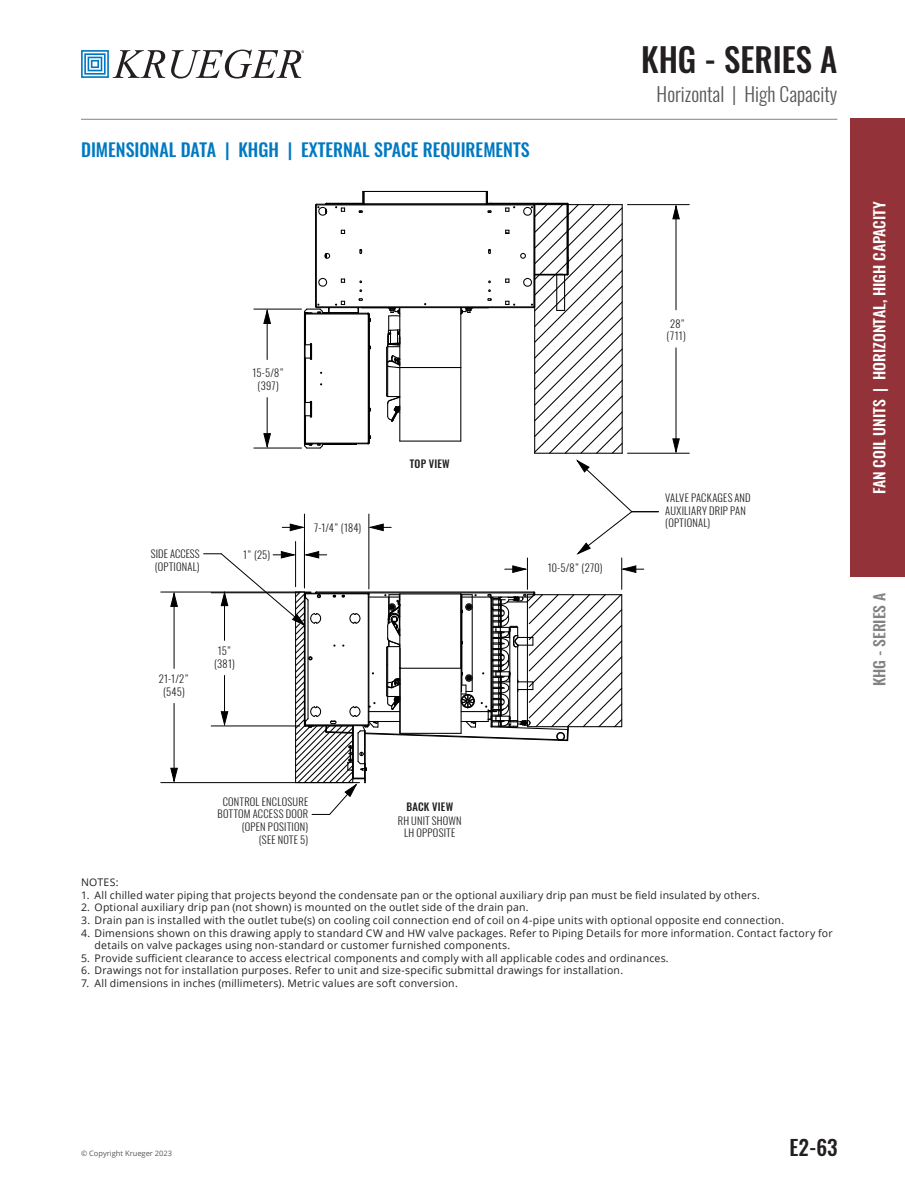
<style>
.page{position:relative;width:905px;height:1188px;background:#fff}
.page>*{position:absolute;margin:0;border:0;box-sizing:border-box;transform-origin:0 0}
.NEW_PAGE_TITLE{font:500 33px "Oswald";color:#231f20}
.t1{font:500 21px "Oswald";color:#231f20}
.NEW_SUBTITLE_-_GRAY{font:300 19.5px "Oswald";color:#57585a}
.NEW_BLUE_TITLE{font:500 18px "Oswald";color:#0079c2}
.t2{font:500 15px "Oswald";color:#fff;scale:1.05 1}
.t3{font:500 15px "Oswald";color:#808285;scale:1.05 1}
.NOTES{font:10.5px/12.6px "Open Sans";letter-spacing:.02em;color:#231f20}
.t4{font:300 10.5px/12.6px "Oswald";letter-spacing:.02em;color:#231f20;text-align:center}
.t5{font:500 10.5px "Oswald";letter-spacing:.025em;color:#231f20}
.t6{font:7.5px "Open Sans";color:#57585a}
</style>
<div class="page">
<svg style="left:81px;top:50px;width:84px;height:28px"></svg>
<svg style="left:171px;top:50px;width:133px;height:29px"></svg>
<hr style="left:81px;top:119px;width:756px;height:1px;background:#808285">
<div style="left:850px;top:119px;width:54px;height:458px;background:#933339"></div>
<hr style="left:627px;top:204px;width:62px;height:1px;background:#000">
<hr style="left:627px;top:453px;width:62px;height:1px;background:#000">
<hr style="left:675px;top:206px;width:1px;height:104px;background:#000">
<hr style="left:675px;top:348px;width:1px;height:104px;background:#000">
<hr style="left:161px;top:592px;width:150px;height:1px;background:#000">
<hr style="left:161px;top:782px;width:198px;height:1px;background:#000">
<hr style="left:174px;top:594px;width:1px;height:74px;background:#000">
<hr style="left:174px;top:703px;width:1px;height:78px;background:#000">
<svg style="left:170px;top:593px;width:8px;height:14px"></svg>
<svg style="left:170px;top:767px;width:8px;height:15px"></svg>
<svg style="left:672px;top:205px;width:8px;height:15px"></svg>
<svg style="left:672px;top:438px;width:8px;height:15px"></svg>
<svg style="left:204px;top:191px;width:454px;height:624px"></svg>
<p class="NEW_BLUE_TITLE" style="left:81px;top:137px;width:450px">DIMENSIONAL DATA | KHGH | EXTERNAL SPACE REQUIREMENTS</p>
<p class="t4" style="left:252px;top:367px;width:33px">15-5/8” (397)</p>
<p class="t4" style="left:151px;top:547px;width:50px">SIDE ACCESS (OPTIONAL)</p>
<p class="t4" style="left:243px;top:549px;width:29px">1” (25)</p>
<p class="t4" style="left:159px;top:673px;width:32px">21-1/2” (545)</p>
<p class="t4" style="left:214px;top:645px;width:22px">15” (381)</p>
<p class="t4" style="left:314px;top:521px;width:49px">7-1/4” (184)</p>
<p class="t5" style="left:410px;top:456px;width:42px">TOP VIEW</p>
<p class="t4" style="left:547px;top:562px;width:57px">10-5/8” (270)</p>
<h2 class="NEW_PAGE_TITLE" style="left:641px;top:37px;width:198px">KHG - SERIES A</h2>
<p class="NEW_SUBTITLE_-_GRAY" style="left:656px;top:81px;width:182px">Horizontal | High Capacity</p>
<p class="t4" style="left:666px;top:317px;width:21px">28” (711)</p>
<p class="t4" style="left:665px;top:492px;width:87px;text-align:left">VALVE PACKAGES AND<br>AUXILIARY DRIP PAN (OPTIONAL)</p>
<p class="t2" style="left:868px;top:494px;width:281px;rotate:-90deg">FAN COIL UNITS | HORIZONTAL, HIGH CAPACITY</p>
<p class="t3" style="left:868px;top:686px;width:91px;rotate:-90deg">KHG - SERIES A</p>
<p class="t4" style="left:217px;top:795px;width:92px;text-align:right">CONTROL ENCLOSURE<br>BOTTOM ACCESS DOOR (OPEN POSITION)<br>(SEE NOTE 5)</p>
<p class="t5" style="left:406px;top:800px;width:48px">BACK VIEW</p>
<p class="t4" style="left:398px;top:814px;width:65px">RH UNIT SHOWN<br>LH OPPOSITE</p>
<p class="NOTES" style="left:81px;top:876px;width:39px">NOTES:</p>
<p class="NOTES" style="left:81px;top:888px;width:680px">1. All chilled water piping that projects beyond the condensate pan or the optional auxiliary drip pan must be field insulated by others.</p>
<p class="NOTES" style="left:81px;top:901px;width:449px">2. Optional auxiliary drip pan (not shown) is mounted on the outlet side of the drain pan.</p>
<p class="NOTES" style="left:81px;top:914px;width:704px">3. Drain pan is installed with the outlet tube(s) on cooling coil connection end of coil on 4-pipe units with optional opposite end connection.</p>
<p class="NOTES" style="left:94px;top:926px;width:739px;text-indent:-14px">4. Dimensions shown on this drawing apply to standard CW and HW valve packages. Refer to Piping Details for more information. Contact factory for details on valve packages using non-standard or customer furnished components.</p>
<p class="NOTES" style="left:81px;top:951px;width:589px">5. Provide sufficient clearance to access electrical components and comply with all applicable codes and ordinances.</p>
<p class="NOTES" style="left:81px;top:964px;width:543px">6. Drawings not for installation purposes. Refer to unit and size-specific submittal drawings for installation.</p>
<p class="NOTES" style="left:81px;top:977px;width:378px">7. All dimensions in inches (millimeters). Metric values are soft conversion.</p>
<p class="t6" style="left:81px;top:1149px;width:93px">© Copyright Krueger 2023</p>
<h2 class="t1" style="left:789px;top:1133px;width:49px">E2-63</h2>
</div>
